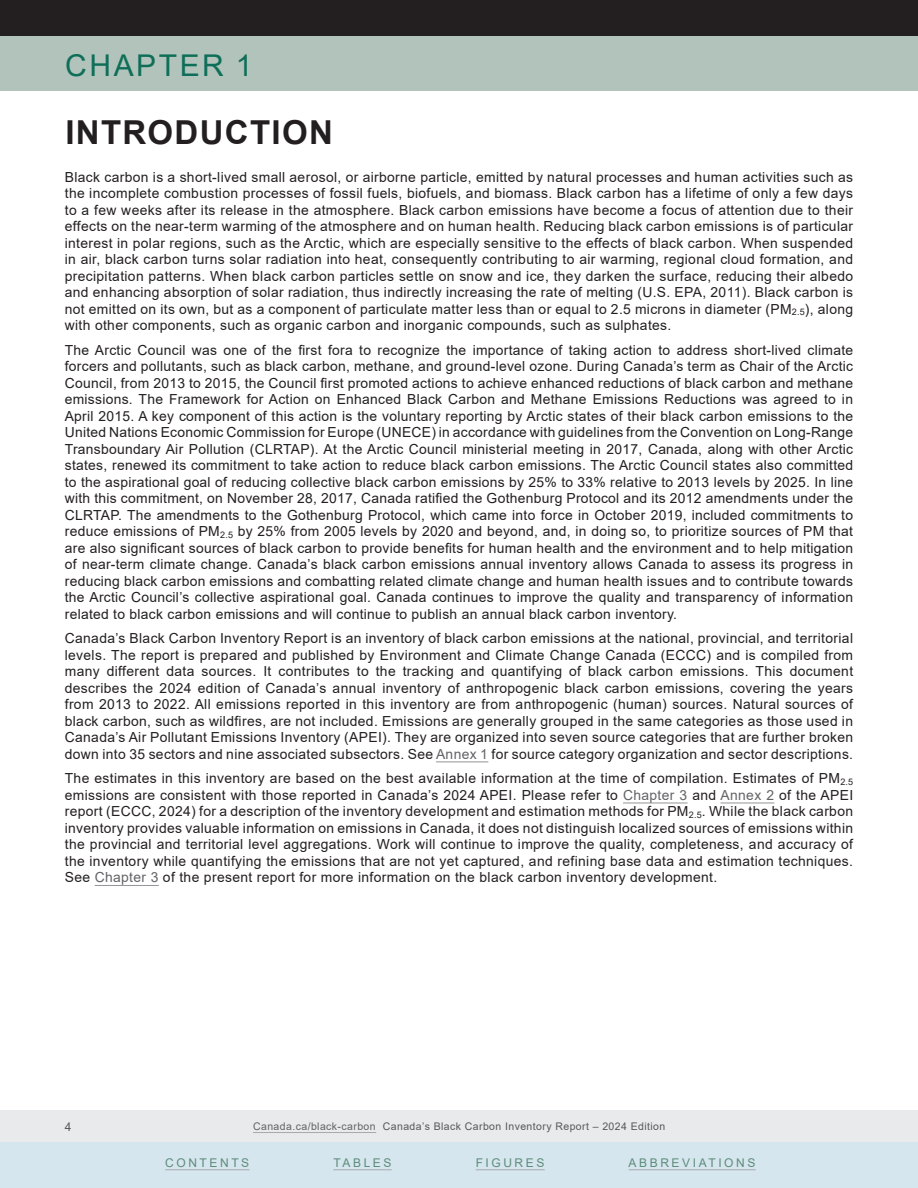
<style>
.page{position:relative;width:918px;height:1188px;background:#fff}
.page>*{position:absolute;margin:0;border:0;box-sizing:border-box;transform-origin:0 0}
.Chapter_Head_-_before_body_text{font:700 33px "Arial";letter-spacing:.04em;color:#231f20}
.Chapter_Number_-_BC{font:30px "Arial";letter-spacing:.085em;color:#0e6e57}
.Body_Text{font:13.8px/16.5px "Arial";letter-spacing:.025em;color:#231f20;text-align:justify}
.t1{font:12px "Arial";letter-spacing:.215em;color:#5e8c7b}
.t2{font:12px "Arial";color:#57585a}
.t3{font:10.5px "Arial";letter-spacing:.04em;color:#57585a}
.s1{color:#636366}
</style>
<div class="page">
<div style="left:0;top:1110px;width:918px;height:78px;background:#e9eaeb"></div>
<div style="left:0;top:1143px;width:918px;height:45px;background:#d6e6ee"></div>
<hr style="left:165px;top:1169px;width:85px;height:1px;background:#a8a9ad">
<hr style="left:333px;top:1169px;width:59px;height:1px;background:#a8a9ad">
<hr style="left:476px;top:1169px;width:69px;height:1px;background:#a8a9ad">
<hr style="left:629px;top:1169px;width:127px;height:1px;background:#a8a9ad">
<hr style="left:253px;top:1132px;width:123px;height:1px;background:#a8a9ad">
<div style="left:0;top:0;width:918px;height:91px;background:#b1c3bb"></div>
<div style="left:0;top:0;width:918px;height:36px;background:#231f20"></div>
<hr style="left:436px;top:762px;width:52px;height:1px;background:#939598">
<hr style="left:623px;top:803px;width:65px;height:1px;background:#939598">
<hr style="left:721px;top:803px;width:53px;height:1px;background:#939598">
<hr style="left:95px;top:885px;width:64px;height:1px;background:#939598">
<p class="Chapter_Number_-_BC" style="left:65px;top:45px;width:189px">CHAPTER 1</p>
<p class="Chapter_Head_-_before_body_text" style="left:65px;top:109px;width:269px">INTRODUCTION</p>
<p class="Body_Text" style="left:65px;top:168px;width:790px">Black carbon is a short-lived small aerosol, or airborne particle, emitted by natural processes and human activities such as the incomplete combustion processes of fossil fuels, biofuels, and biomass. Black carbon has a lifetime of only a few days to a few weeks after its release in the atmosphere. Black carbon emissions have become a focus of attention due to their effects on the near-term warming of the atmosphere and on human health. Reducing black carbon emissions is of particular interest in polar regions, such as the Arctic, which are especially sensitive to the effects of black carbon. When suspended in air, black carbon turns solar radiation into heat, consequently contributing to air warming, regional cloud formation, and precipitation patterns. When black carbon particles settle on snow and ice, they darken the surface, reducing their albedo and enhancing absorption of solar radiation, thus indirectly increasing the rate of melting (U.S. EPA, 2011). Black carbon is not emitted on its own, but as a component of particulate matter less than or equal to 2.5 microns in diameter (PM<sub>2.5</sub>), along with other components, such as organic carbon and inorganic compounds, such as sulphates.</p>
<p class="Body_Text" style="left:65px;top:342px;width:790px">The Arctic Council was one of the first fora to recognize the importance of taking action to address short-lived climate forcers and pollutants, such as black carbon, methane, and ground-level ozone. During Canada’s term as Chair of the Arctic Council, from 2013 to 2015, the Council first promoted actions to achieve enhanced reductions of black carbon and methane emissions. The Framework for Action on Enhanced Black Carbon and Methane Emissions Reductions was agreed to in April 2015. A key component of this action is the voluntary reporting by Arctic states of their black carbon emissions to the United Nations Economic Commission for Europe (UNECE) in accordance with guidelines from the Convention on Long-Range Transboundary Air Pollution (CLRTAP). At the Arctic Council ministerial meeting in 2017, Canada, along with other Arctic states, renewed its commitment to take action to reduce black carbon emissions. The Arctic Council states also committed to the aspirational goal of reducing collective black carbon emissions by 25% to 33% relative to 2013 levels by 2025. In line with this commitment, on November 28, 2017, Canada ratified the Gothenburg Protocol and its 2012 amendments under the CLRTAP. The amendments to the Gothenburg Protocol, which came into force in October 2019, included commitments to reduce emissions of PM<sub>2.5</sub> by 25% from 2005 levels by 2020 and beyond, and, in doing so, to prioritize sources of PM that are also significant sources of black carbon to provide benefits for human health and the environment and to help mitigation of near-term climate change. Canada’s black carbon emissions annual inventory allows Canada to assess its progress in reducing black carbon emissions and combatting related climate change and human health issues and to contribute towards the Arctic Council’s collective aspirational goal. Canada continues to improve the quality and transparency of information related to black carbon emissions and will continue to publish an annual black carbon inventory.</p>
<p class="Body_Text" style="left:65px;top:630px;width:790px">Canada’s Black Carbon Inventory Report is an inventory of black carbon emissions at the national, provincial, and territorial levels. The report is prepared and published by Environment and Climate Change Canada (ECCC) and is compiled from many different data sources. It contributes to the tracking and quantifying of black carbon emissions. This document describes the 2024 edition of Canada’s annual inventory of anthropogenic black carbon emissions, covering the years from 2013 to 2022. All emissions reported in this inventory are from anthropogenic (human) sources. Natural sources of black carbon, such as wildfires, are not included. Emissions are generally grouped in the same categories as those used in Canada’s Air Pollutant Emissions Inventory (APEI). They are organized into seven source categories that are further broken down into 35 sectors and nine associated subsectors. See <span class="s1">Annex 1</span> for source category organization and sector descriptions.</p>
<p class="Body_Text" style="left:65px;top:770px;width:790px">The estimates in this inventory are based on the best available information at the time of compilation. Estimates of PM<sub>2.5 </sub>emissions are consistent with those reported in Canada’s 2024 APEI. Please refer to <span class="s1">Chapter 3</span> and <span class="s1">Annex 2</span> of the APEI report (ECCC, 2024) for a description of the inventory development and estimation methods for PM<sub>2.5</sub>. While the black carbon inventory provides valuable information on emissions in Canada, it does not distinguish localized sources of emissions within the provincial and territorial level aggregations. Work will continue to improve the quality, completeness, and accuracy of the inventory while quantifying the emissions that are not yet captured, and refining base data and estimation techniques.<br>See <span class="s1">Chapter 3</span> of the present report for more information on the black carbon inventory development.</p>
<p class="t2" style="left:65px;top:1119px;width:8px">4</p>
<p class="t3" style="left:253px;top:1119px;width:414px"><span class="s1">Canada.ca/black-carbon</span> Canada’s Black Carbon Inventory Report – 2024 Edition</p>
<p class="t1" style="left:165px;top:1154px;width:86px">CONTENTS</p>
<p class="t1" style="left:333px;top:1154px;width:60px">TABLES</p>
<p class="t1" style="left:476px;top:1154px;width:70px">FIGURES</p>
<p class="t1" style="left:629px;top:1154px;width:128px">ABBREVIATIONS</p>
</div>
